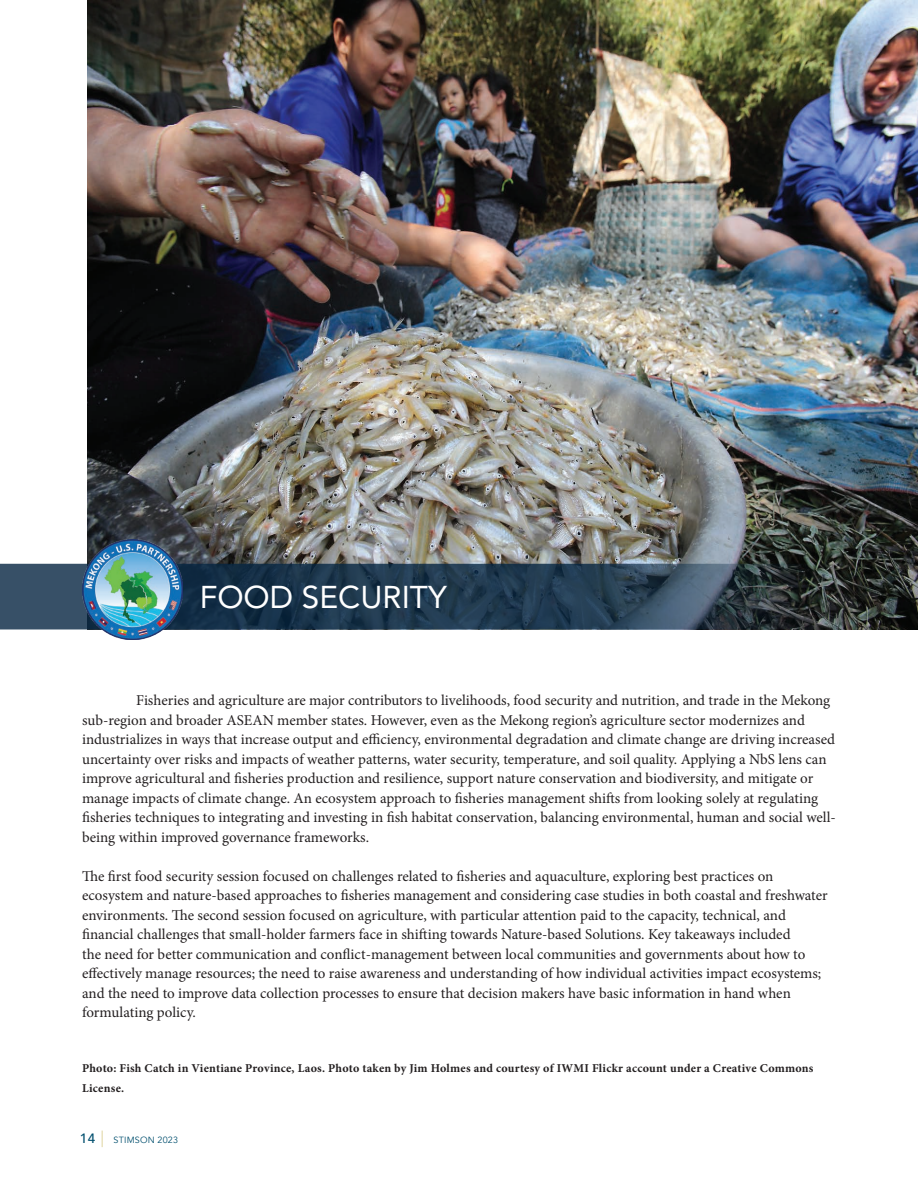
<style>
.page{position:relative;width:918px;height:1188px;background:#fff}
.page>*{position:absolute;margin:0;border:0;box-sizing:border-box;transform-origin:0 0}
.t1{font:31.5px "Avenir";color:#fff}
.t2{font:15px/19.5px "Minion Pro";color:#231f20}
.t3{font:700 12px/19.5px "Minion Pro";letter-spacing:.02em;color:#231f20}
.t4{font:9px "Avenir";letter-spacing:.02em;color:#014f6e}
.s1{font-weight:500;font-size:13.5px}
.s2{font-weight:300;font-size:16.5px;color:#d9cc8f}
</style>
<div class="page">
<img style="left:87px;top:0;width:831px;height:629px">
<svg style="left:0;top:564px;width:870px;height:65px;background:#283d4f"></svg>
<img style="left:82px;top:539px;width:100px;height:101px">
<h1 class="t1" style="left:200px;top:572px;width:248px">FOOD SECURITY</h1>
<p class="t2" style="left:82px;top:691px;width:755px;text-indent:54px">Fisheries and agriculture are major contributors to livelihoods, food security and nutrition, and trade in the Mekong sub-region and broader ASEAN member states. However, even as the Mekong region’s agriculture sector modernizes and industrializes in ways that increase output and efficiency, environmental degradation and climate change are driving increased uncertainty over risks and impacts of weather patterns, water security, temperature, and soil quality. Applying a NbS lens can improve agricultural and fisheries production and resilience, support nature conservation and biodiversity, and mitigate or manage impacts of climate change. An ecosystem approach to fisheries management shifts from looking solely at regulating fisheries techniques to integrating and investing in fish habitat conservation, balancing environmental, human and social well&shy;being within improved governance frameworks.</p>
<p class="t2" style="left:82px;top:866px;width:747px">The first food security session focused on challenges related to fisheries and aquaculture, exploring best practices on ecosystem and nature-based approaches to fisheries management and considering case studies in both coastal and freshwater environments. The second session focused on agriculture, with particular attention paid to the capacity, technical, and financial challenges that small-holder farmers face in shifting towards Nature-based Solutions. Key takeaways included<br>the need for better communication and conflict-management between local communities and governments about how to effectively manage resources; the need to raise awareness and understanding of how individual activities impact ecosystems; and the need to improve data collection processes to ensure that decision makers have basic information in hand when formulating policy.</p>
<p class="t3" style="left:82px;top:1058px;width:733px">Photo: Fish Catch in Vientiane Province, Laos. Photo taken by Jim Holmes and courtesy of IWMI Flickr account under a Creative Commons<br>License.</p>
<p class="t4" style="left:80px;top:1135px;width:100px"><span class="s1">14</span> <span class="s2">|</span> STIMSON 2023</p>
</div>
